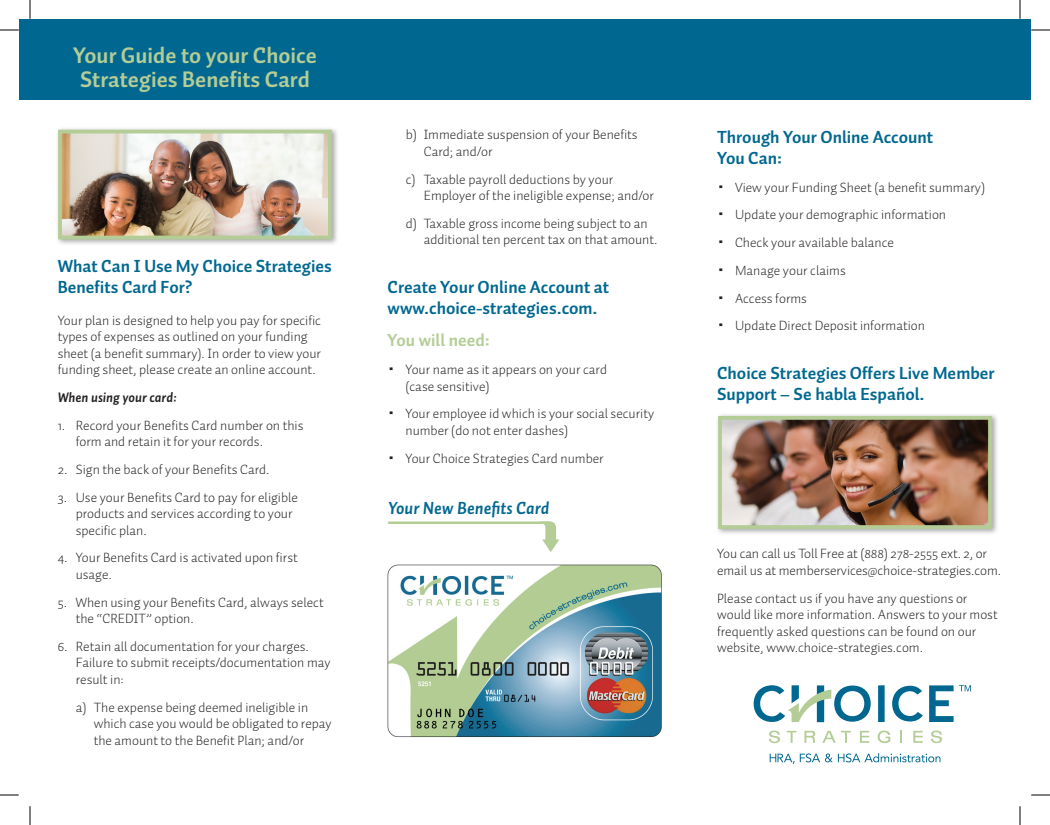
<style>
.page{position:relative;width:1050px;height:825px;background:#fff}
.page>*{position:absolute;margin:0;border:0;box-sizing:border-box;transform-origin:0 0}
.t1{font:700 22.5px/23.8px "Auto 1";color:#b4cc95;text-align:center}
.t2{font:700 17.5px/21px "Auto 1";color:#006890}
.t3{font:italic 700 17.5px "Auto 1";color:#006890}
.t4{font:700 17.5px "Auto 1";color:#b4cc95}
.t5{font:300 13.75px/16.5px "Auto 1";color:#231f20}
.t6{font:italic 700 13.75px "Auto 1";color:#231f20}
.s1{font-size:22.5px}
.s2{font-size:11.25px}
</style>
<div class="page">
<svg style="left:769px;top:731px;width:11px;height:12px"></svg>
<svg style="left:787px;top:731px;width:10px;height:12px"></svg>
<svg style="left:804px;top:731px;width:11px;height:12px"></svg>
<svg style="left:822px;top:731px;width:29px;height:12px"></svg>
<svg style="left:860px;top:731px;width:9px;height:12px"></svg>
<svg style="left:878px;top:731px;width:12px;height:12px"></svg>
<svg style="left:901px;top:731px;width:1px;height:12px"></svg>
<svg style="left:913px;top:731px;width:10px;height:12px"></svg>
<svg style="left:931px;top:731px;width:11px;height:12px"></svg>
<div style="left:878px;top:685px;width:7px;height:37px;background:#006890"></div>
<svg style="left:892px;top:686px;width:31px;height:36px"></svg>
<svg style="left:754px;top:685px;width:117px;height:37px"></svg>
<svg style="left:770px;top:753px;width:170px;height:11px"></svg>
<svg style="left:929px;top:685px;width:42px;height:37px"></svg>
<div style="left:55px;top:126px;width:284px;height:120px;background:#231f20;opacity:.4"></div>
<img style="left:63px;top:135px;width:264px;height:99px">
<div style="left:58px;top:130px;width:274px;height:109px;border:4px solid #b4cc95"></div>
<div style="left:715px;top:413px;width:284px;height:123px;background:#231f20;opacity:.4"></div>
<img style="left:723px;top:421px;width:264px;height:103px">
<div style="left:718px;top:416px;width:274px;height:113px;border:4px solid #b4cc95"></div>
<div style="left:19px;top:19px;width:1012px;height:81px;background:#006890"></div>
<img style="left:387px;top:564px;width:275px;height:173px">
<hr style="left:388px;top:521px;width:163px;height:3px;background:#b4cc95">
<svg style="left:540px;top:521px;width:19px;height:31px"></svg>
<svg style="left:0;top:29px;width:19px;height:2px"></svg>
<svg style="left:1031px;top:29px;width:19px;height:2px"></svg>
<svg style="left:0;top:794px;width:19px;height:2px"></svg>
<svg style="left:1031px;top:794px;width:19px;height:2px"></svg>
<svg style="left:29px;top:0;width:2px;height:19px"></svg>
<svg style="left:29px;top:806px;width:2px;height:19px"></svg>
<svg style="left:1019px;top:0;width:2px;height:19px"></svg>
<svg style="left:1019px;top:806px;width:2px;height:19px"></svg>
<h1 class="t1" style="left:73px;top:43px;width:245px">Your Guide to your Choice<br>Strategies Benefits Card</h1>
<p class="t2" style="left:58px;top:255px;width:276px">What Can I Use My Choice Strategies<br>Benefits Card For?</p>
<p class="t5" style="left:58px;top:311px;width:265px">Your plan is designed to help you pay for specific types of expenses as outlined on your funding sheet (a benefit summary). In order to view your funding sheet, please create an online account.</p>
<p class="t6" style="left:58px;top:388px;width:121px">When using your card:</p>
<p class="t5" style="left:76px;top:416px;width:229px;text-indent:-18px">1. Record your Benefits Card number on this form and retain it for your records.</p>
<p class="t5" style="left:58px;top:461px;width:213px">2. Sign the back of your Benefits Card.</p>
<p class="t5" style="left:76px;top:488px;width:224px;text-indent:-18px">3. Use your Benefits Card to pay for eligible products and services according to your specific plan.</p>
<p class="t5" style="left:76px;top:549px;width:224px;text-indent:-18px">4. Your Benefits Card is activated upon first usage.</p>
<p class="t5" style="left:76px;top:593px;width:249px;text-indent:-18px">5. When using your Benefits Card, always select the “CREDIT” option.</p>
<p class="t5" style="left:76px;top:638px;width:256px;text-indent:-18px">6. Retain all documentation for your charges.<br>Failure to submit receipts/documentation may result in:</p>
<p class="t5" style="left:94px;top:698px;width:239px;text-indent:-18px">a) The expense being deemed ineligible in which case you would be obligated to repay the amount to the Benefit Plan; and/or</p>
<p class="t5" style="left:424px;top:126px;width:216px;text-indent:-18px">b) Immediate suspension of your Benefits<br>Card; and/or</p>
<p class="t5" style="left:424px;top:170px;width:232px;text-indent:-18px">c) Taxable payroll deductions by your<br>Employer of the ineligible expense; and/or</p>
<p class="t5" style="left:424px;top:215px;width:235px;text-indent:-18px">d) Taxable gross income being subject to an additional ten percent tax on that amount.</p>
<p class="t2" style="left:388px;top:276px;width:223px">Create Your Online Account at www.choice-strategies.com.</p>
<p class="t4" style="left:388px;top:329px;width:104px">You will need:</p>
<p class="t5" style="left:406px;top:361px;width:203px;text-indent:-18px"><span class="s1">•</span> Your name as it appears on your card (case sensitive)</p>
<p class="t5" style="left:406px;top:405px;width:250px;text-indent:-18px"><span class="s1">•</span> Your employee id which is your social security number (do not enter dashes)</p>
<p class="t5" style="left:388px;top:449px;width:218px"><span class="s1">•</span> Your Choice Strategies Card number</p>
<p class="t3" style="left:388px;top:497px;width:163px">Your New Benefits Card</p>
<p class="t2" style="left:717px;top:126px;width:218px">Through Your Online Account<br>You Can:</p>
<p class="t5" style="left:717px;top:178px;width:270px"><span class="s1">•</span> View your Funding Sheet (a benefit summary)</p>
<p class="t5" style="left:717px;top:206px;width:231px"><span class="s1">•</span> Update your demographic information</p>
<p class="t5" style="left:717px;top:234px;width:178px"><span class="s1">•</span> Check your available balance</p>
<p class="t5" style="left:717px;top:262px;width:130px"><span class="s1">•</span> Manage your claims</p>
<p class="t5" style="left:717px;top:289px;width:92px"><span class="s1">•</span> Access forms</p>
<p class="t5" style="left:717px;top:317px;width:209px"><span class="s1">•</span> Update Direct Deposit information</p>
<p class="t2" style="left:717px;top:363px;width:279px">Choice Strategies Offers Live Member<br>Support – Se habla Español.</p>
<p class="t5" style="left:717px;top:545px;width:286px">You can call us Toll Free at (888) 278-2555 ext. 2, or email us at memberservices<span class="s2">@</span>choice-strategies.com.</p>
<p class="t5" style="left:717px;top:590px;width:282px">Please contact us if you have any questions or would like more information. Answers to your most frequently asked questions can be found on our website, www.choice-strategies.com.</p>
</div>
